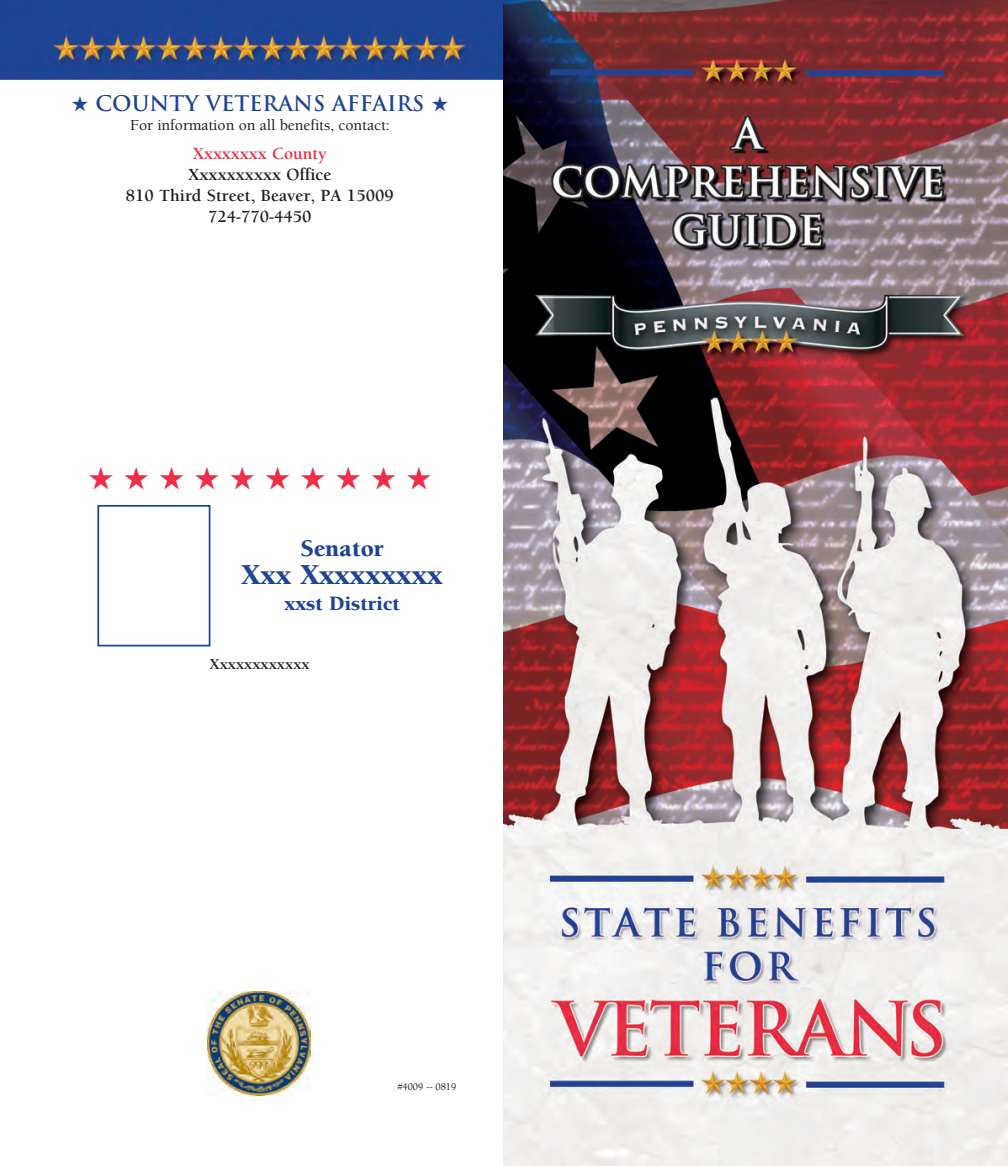
<style>
.page{position:relative;width:1008px;height:1166px;background:#fff}
.page>*{position:absolute;margin:0;border:0;box-sizing:border-box;transform-origin:0 0}
.t1{font:31.5px "Zapf Dingbats";color:#ee2d46}
.t2{font:900 29.75px "Berkeley Std";color:#1f4496}
.t3{font:900 24.5px "Berkeley Std";color:#1f4496}
.t4{font:700 21px "Trajan";color:#1f4496}
.t5{font:900 21px "Berkeley Std";color:#1f4496}
.t6{font:700 17.5px/21px "Berkeley Std";color:#231f20;text-align:center}
.t7{font:700 17.5px "Berkeley Std";letter-spacing:-.005em;color:#ee2d46}
.t8{font:500 15.75px "Berkeley Std";letter-spacing:-.005em;color:#231f20}
.t9{font:700 15.75px "Berkeley Std";color:#231f20}
.t10{font:500 10.5px "Berkeley Std";color:#231f20;scale:.95 1}
</style>
<div class="page">
<img style="left:0;top:0;width:504px;height:80px">
<img style="left:504px;top:0;width:503px;height:1165px">
<img style="left:208px;top:991px;width:102px;height:104px">
<div style="left:97px;top:505px;width:113px;height:141px;border:2px solid #1f4496"></div>
<p class="t4" style="left:72px;top:91px;width:378px">★ COUNTY VETERANS AFFAIRS ★</p>
<p class="t8" style="left:130px;top:119px;width:261px">For information on all benefits, contact:</p>
<p class="t7" style="left:193px;top:147px;width:136px">Xxxxxxxx County</p>
<p class="t6" style="left:126px;top:165px;width:270px">Xxxxxxxxxx Office<br>810 Third Street, Beaver, PA 15009<br>724-770-4450</p>
<h1 class="t1" style="left:88px;top:460px;width:345px">★ ★ ★ ★ ★ ★ ★ ★ ★ ★</h1>
<h3 class="t3" style="left:300px;top:538px;width:85px">Senator</h3>
<h2 class="t2" style="left:242px;top:562px;width:202px">Xxx Xxxxxxxxx</h2>
<p class="t5" style="left:284px;top:595px;width:117px">xxst District</p>
<p class="t9" style="left:210px;top:657px;width:102px">Xxxxxxxxxxxx</p>
<p class="t10" style="left:397px;top:1082px;width:64px">#4009 -- 0819</p>
</div>
